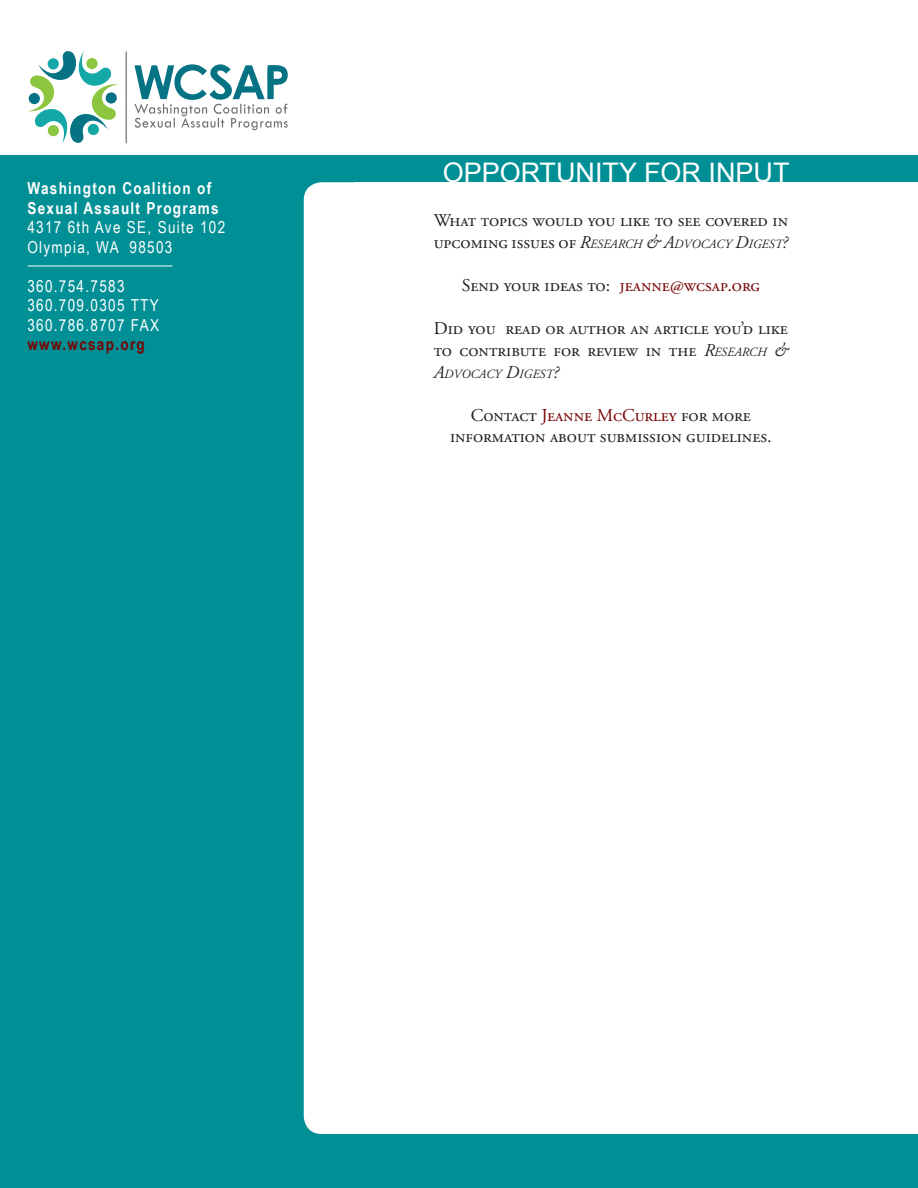
<style>
.page{position:relative;width:918px;height:1188px;background:#fff}
.page>*{position:absolute;margin:0;border:0;box-sizing:border-box;transform-origin:0 0}
.t1{font:27px "Arial";color:#fff}
.t2{font:18px/21.6px "Adobe Garamond Pro";color:#231f20}
.t3{font:16.5px "Arial Narrow";letter-spacing:.08em;color:#fff}
.t4{font:700 16.5px "Arial Narrow";letter-spacing:.08em;color:#fff}
.t5{font:700 16.5px "Arial Narrow";letter-spacing:.08em;color:#770405}
.t6{font:italic 12.6px "Adobe Garamond Pro";color:#231f20}
.s1{font-style:normal;font-size:18px}
.s2{font-size:18px}
.s3{color:#770405}
.s4{font-style:italic}
.s5{font-style:italic;font-size:12.6px}
</style>
<div class="page">
<div style="left:0;top:1134px;width:918px;height:54px;background:#008f95"></div>
<div style="left:0;top:162px;width:354px;height:975px;background:#008f95"></div>
<div style="left:304px;top:182px;width:51px;height:952px;background:#fff"></div>
<svg style="left:28px;top:51px;width:90px;height:93px"></svg>
<div style="left:29px;top:93px;width:11px;height:11px;background:#067384;border-radius:50%"></div>
<hr style="left:126px;top:52px;width:1px;height:91px;background:#6c6d70">
<svg style="left:134px;top:64px;width:154px;height:66px"></svg>
<hr style="left:28px;top:266px;width:145px;height:1px;background:#fff">
<div style="left:0;top:155px;width:918px;height:27px;background:#008f95"></div>
<p class="t4" style="left:27px;top:176px;width:185px">Washington Coalition of</p>
<p class="t4" style="left:27px;top:195px;width:193px">Sexual Assault Programs</p>
<p class="t3" style="left:27px;top:215px;width:199px">4317 6th Ave SE, Suite 102</p>
<p class="t3" style="left:27px;top:235px;width:147px">Olympia, WA 98503</p>
<p class="t3" style="left:27px;top:274px;width:99px">360.754.7583</p>
<p class="t3" style="left:27px;top:293px;width:133px">360.709.0305 TTY</p>
<p class="t3" style="left:27px;top:313px;width:133px">360.786.8707 FAX</p>
<p class="t5" style="left:27px;top:332px;width:119px">www.wcsap.org</p>
<p class="t1" style="left:443px;top:155px;width:348px">OPPORTUNITY FOR INPUT</p>
<p class="t2" style="left:434px;top:210px;width:356px">What topics would you like to see covered in</p>
<p class="t6" style="left:434px;top:236px;width:356px"><span class="s1">upcoming issues of</span> <span class="s2">R</span>ESEARCH <span class="s2">&amp; A</span>DVOCACY <span class="s2">D</span>IGEST<span class="s2">?</span></p>
<p class="t2" style="left:462px;top:275px;width:300px">Send your ideas to: <span class="s3">jeanne@wcsap.org</span></p>
<p class="t2" style="left:434px;top:318px;width:356px">Did you read or author an article you’d like to contribute for review in the <span class="s4">R</span><span class="s5">ESEARCH</span> <span class="s4">&amp;</span></p>
<p class="t6" style="left:434px;top:366px;width:127px"><span class="s2">A</span>DVOCACY <span class="s2">D</span>IGEST<span class="s2">?</span></p>
<p class="t2" style="left:450px;top:405px;width:323px;text-align:center">Contact <span class="s3">Jeanne McCurley</span> for more information about submission guidelines.</p>
</div>
